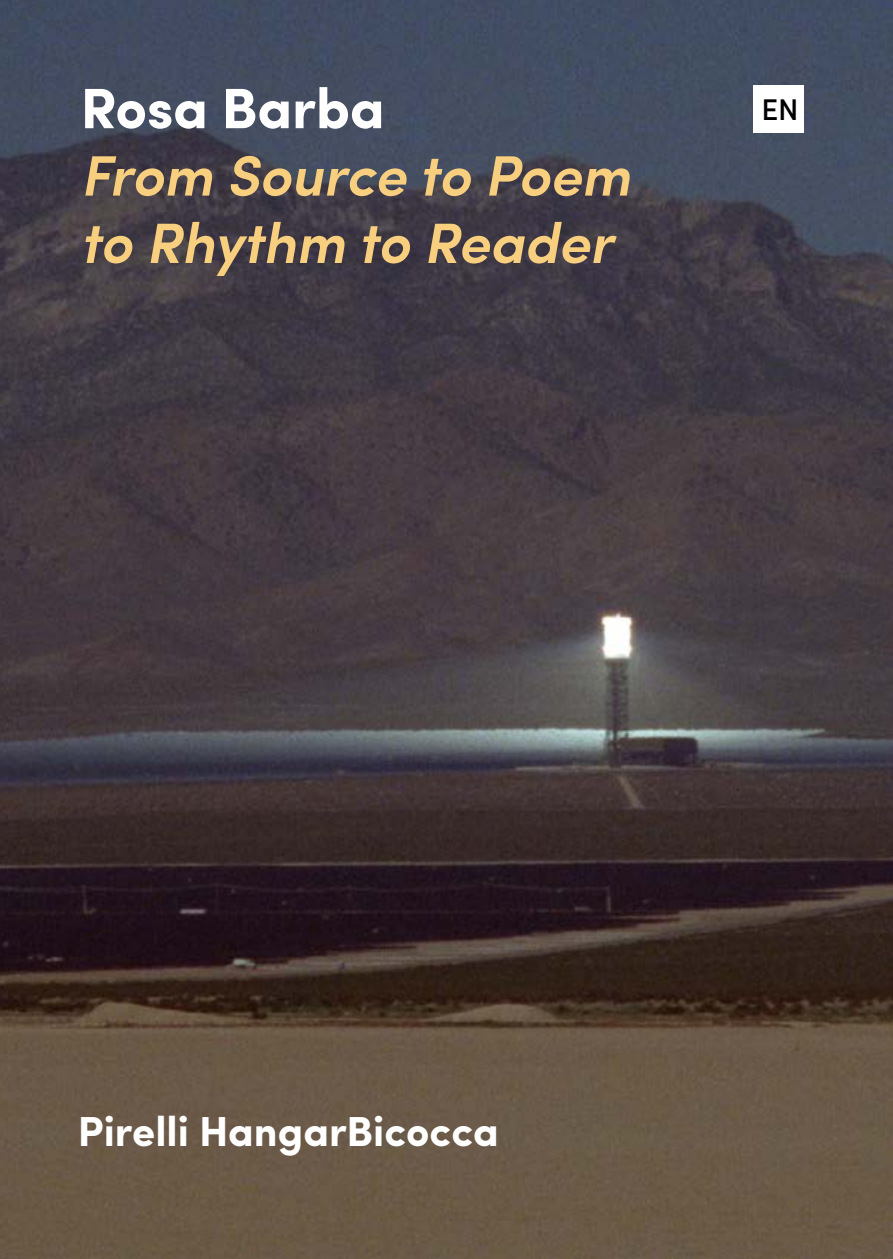
<style>
.page{position:relative;width:893px;height:1259px;background:#fff}
.page>*{position:absolute;margin:0;border:0;box-sizing:border-box;transform-origin:0 0}
.t1{font:italic 600 57px/67.5px "Sofia Pro";letter-spacing:-.005em;color:#f8ce7f}
.t2{font:700 57px "Sofia Pro";letter-spacing:-.005em;color:#fff}
.t3{font:700 42px "Sofia Pro";color:#fff}
.t4{font:500 30px "Sofia Pro";color:#000}
</style>
<div class="page">
<img style="left:0;top:0;width:893px;height:1259px">
<div style="left:754px;top:85px;width:50px;height:47px;background:#fff"></div>
<p class="t2" style="left:80px;top:65px;width:306px">Rosa Barba</p>
<p class="t1" style="left:80px;top:138px;width:551px">From Source to Poem to Rhythm to Reader</p>
<p class="t4" style="left:761px;top:87px;width:39px">EN</p>
<p class="t3" style="left:78px;top:1099px;width:423px">Pirelli HangarBicocca</p>
</div>
